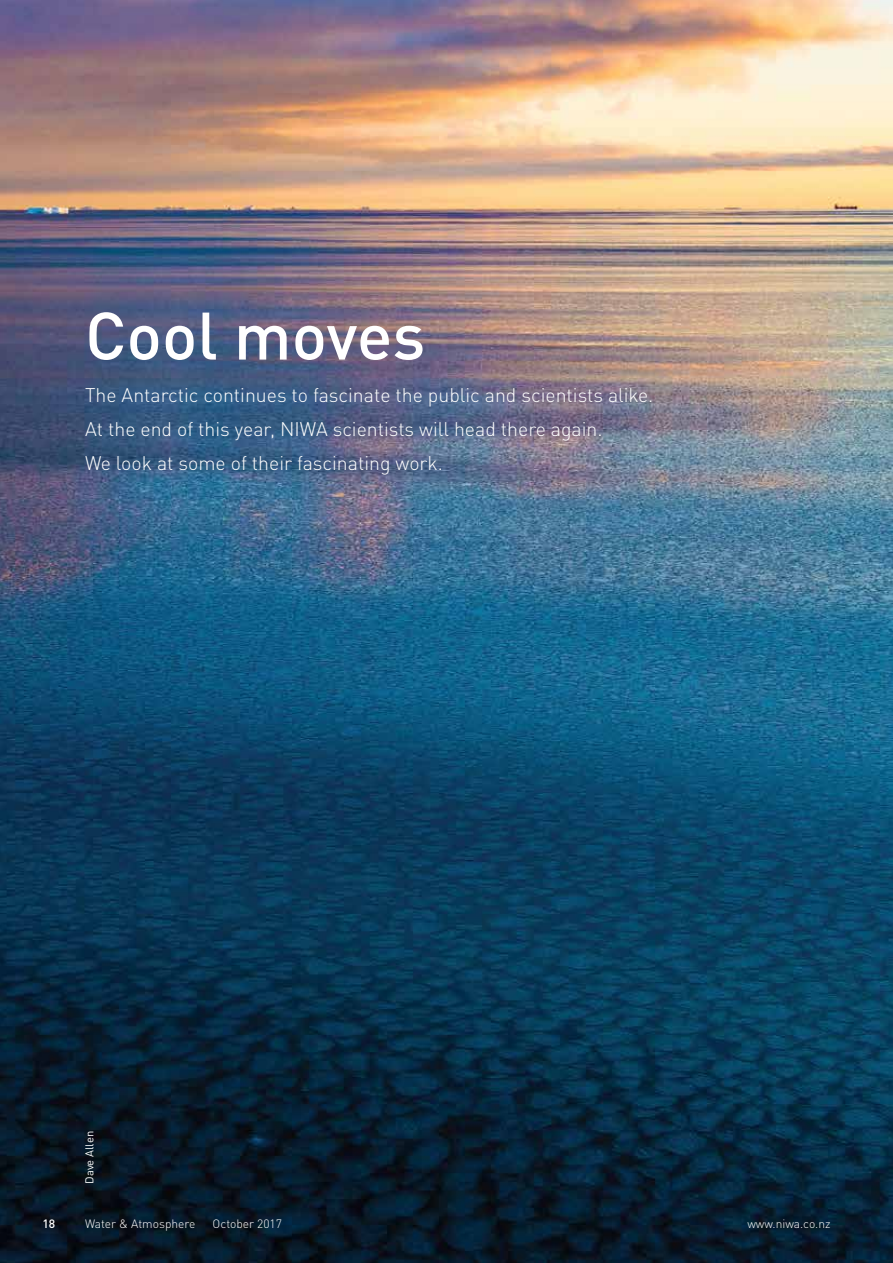
<style>
.page{position:relative;width:893px;height:1263px;background:#fff}
.page>*{position:absolute;margin:0;border:0;box-sizing:border-box;transform-origin:0 0}
.t1{font:500 66px "DIN Pro";color:#fff}
.t2{font:300 19.5px/34px "DIN Pro";color:#fff}
.t3{font:300 12px "DIN Pro";color:#fff}
.t4{font:500 12px "DIN Pro";color:#fff}
.t5{font:11.25px "DIN Pro";color:#fff}
</style>
<div class="page">
<img style="left:0;top:0;width:893px;height:1263px">
<h1 class="t1" style="left:85px;top:282px;width:342px">Cool moves</h1>
<p class="t2" style="left:85px;top:376px;width:570px">The Antarctic continues to fascinate the public and scientists alike.<br>At the end of this year, NIWA scientists will head there again.<br>We look at some of their fascinating work.</p>
<p class="t5" style="left:81px;top:1184px;width:54px;rotate:-90deg">Dave Allen</p>
<p class="t4" style="left:43px;top:1214px;width:14px">18</p>
<p class="t3" style="left:85px;top:1215px;width:112px">Water &amp; Atmosphere</p>
<p class="t3" style="left:213px;top:1215px;width:71px">October 2017</p>
<p class="t3" style="left:747px;top:1215px;width:85px">www.niwa.co.nz</p>
</div>
